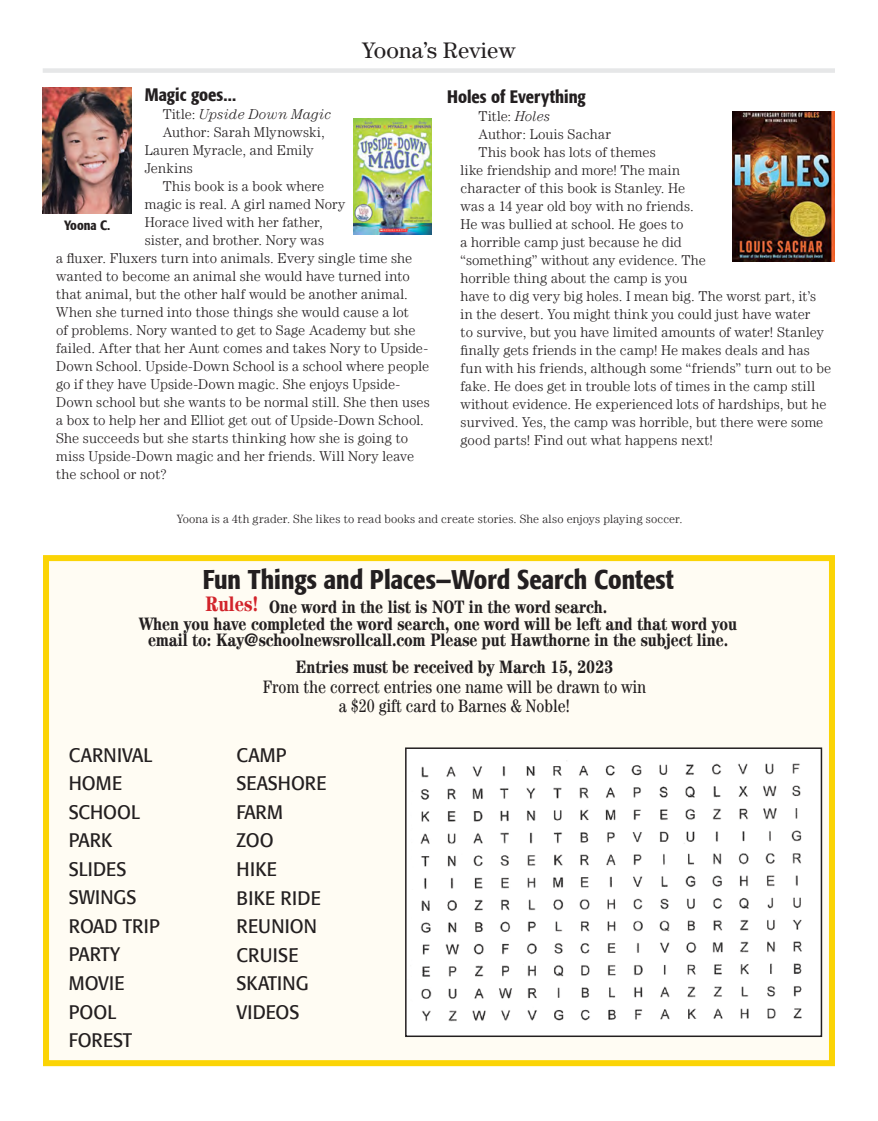
<style>
.page{position:relative;width:878px;height:1121px;background:#fff}
.page>*{position:absolute;margin:0;border:0;box-sizing:border-box;transform-origin:0 0}
.t1{font:500 condensed 27px "Formata";color:#231f20}
.t2{font:22.5px "Century LT";letter-spacing:.005em;color:#231f20}
.t3{font:700 condensed 21px "Century LT";color:#d2232a}
.t4{font:19.5px/28.5px "Formata";color:#231f20;scale:.95 1}
.t5{font:700 condensed 18px/16.5px "Century LT";color:#231f20;text-align:center}
.t6{font:condensed 18px/19.5px "Century LT";color:#231f20;text-align:center}
.t7{font:500 condensed 18px "Formata";color:#231f20}
.t8{font:300 14.25px "Century LT";letter-spacing:.01em;color:#231f20}
.t9{font:italic 300 14.25px "Century LT";letter-spacing:.02em;color:#231f20}
.t10{font:300 14.25px "Century LT";letter-spacing:.03em;color:#231f20}
.t11{font:500 condensed 13.5px "Formata";color:#231f20}
.t12{font:300 12px "Century LT";letter-spacing:.015em;color:#231f20}
.s1{font-style:normal}
.s2{font-style:italic}
</style>
<div class="page">
<div style="left:43px;top:555px;width:792px;height:511px;background:#fffcf3;border:6px solid #fbd405"></div>
<img style="left:408px;top:751px;width:411px;height:279px">
<div style="left:405px;top:747px;width:417px;height:290px;border:2px solid #231f20"></div>
<img style="left:43px;top:87px;width:88px;height:126px">
<img style="left:354px;top:119px;width:77px;height:116px">
<div style="left:43px;top:68px;width:792px;height:5px;background:#e6e7e8"></div>
<img style="left:732px;top:111px;width:103px;height:150px">
<h2 class="t2" style="left:361px;top:37px;width:156px">Yoona’s Review</h2>
<p class="t7" style="left:145px;top:84px;width:93px">Magic goes...</p>
<p class="t9" style="left:163px;top:106px;width:170px"><span class="s1">Title:</span> Upside Down Magic</p>
<p class="t8" style="left:163px;top:124px;width:163px">Author: Sarah Mlynowski,</p>
<p class="t8" style="left:145px;top:142px;width:170px">Lauren Myracle, and Emily</p>
<p class="t10" style="left:145px;top:160px;width:50px">Jenkins</p>
<p class="t8" style="left:163px;top:178px;width:163px">This book is a book where</p>
<p class="t8" style="left:145px;top:196px;width:202px">magic is real. A girl named Nory</p>
<p class="t8" style="left:145px;top:214px;width:179px">Horace lived with her father,</p>
<p class="t8" style="left:145px;top:232px;width:181px">sister, and brother. Nory was</p>
<p class="t8" style="left:56px;top:250px;width:357px">a fluxer. Fluxers turn into animals. Every single time she</p>
<p class="t8" style="left:56px;top:268px;width:355px">wanted to become an animal she would have turned into</p>
<p class="t8" style="left:56px;top:286px;width:353px">that animal, but the other half would be another animal.</p>
<p class="t8" style="left:56px;top:304px;width:354px">When she turned into those things she would cause a lot</p>
<p class="t8" style="left:56px;top:322px;width:361px">of problems. Nory wanted to get to Sage Academy but she</p>
<p class="t8" style="left:56px;top:340px;width:373px">failed. After that her Aunt comes and takes Nory to Upside-</p>
<p class="t8" style="left:56px;top:358px;width:374px">Down School. Upside-Down School is a school where people</p>
<p class="t8" style="left:56px;top:376px;width:345px">go if they have Upside-Down magic. She enjoys Upside-</p>
<p class="t8" style="left:56px;top:394px;width:375px">Down school but she wants to be normal still. She then uses</p>
<p class="t8" style="left:56px;top:412px;width:369px">a box to help her and Elliot get out of Upside-Down School.</p>
<p class="t8" style="left:56px;top:430px;width:353px">She succeeds but she starts thinking how she is going to</p>
<p class="t8" style="left:56px;top:448px;width:359px">miss Upside-Down magic and her friends. Will Nory leave</p>
<p class="t8" style="left:56px;top:466px;width:112px">the school or not?</p>
<p class="t11" style="left:64px;top:217px;width:48px">Yoona C.</p>
<p class="t7" style="left:447px;top:85px;width:140px">Holes of Everything</p>
<p class="t8" style="left:478px;top:108px;width:73px">Title: <span class="s2">Holes</span></p>
<p class="t8" style="left:478px;top:126px;width:134px">Author: Louis Sachar</p>
<p class="t8" style="left:478px;top:144px;width:179px">This book has lots of themes</p>
<p class="t8" style="left:460px;top:162px;width:221px">like friendship and more! The main</p>
<p class="t8" style="left:460px;top:180px;width:226px">character of this book is Stanley. He</p>
<p class="t8" style="left:460px;top:198px;width:235px">was a 14 year old boy with no friends.</p>
<p class="t8" style="left:460px;top:216px;width:224px">He was bullied at school. He goes to</p>
<p class="t8" style="left:460px;top:234px;width:223px">a horrible camp just because he did</p>
<p class="t8" style="left:460px;top:252px;width:247px">“something” without any evidence. The</p>
<p class="t8" style="left:460px;top:270px;width:228px">horrible thing about the camp is you</p>
<p class="t8" style="left:460px;top:288px;width:357px">have to dig very big holes. I mean big. The worst part, it’s</p>
<p class="t8" style="left:460px;top:306px;width:351px">in the desert. You might think you could just have water</p>
<p class="t8" style="left:460px;top:324px;width:365px">to survive, but you have limited amounts of water! Stanley</p>
<p class="t8" style="left:460px;top:342px;width:351px">finally gets friends in the camp! He makes deals and has</p>
<p class="t8" style="left:460px;top:360px;width:372px">fun with his friends, although some “friends” turn out to be</p>
<p class="t8" style="left:460px;top:378px;width:356px">fake. He does get in trouble lots of times in the camp still</p>
<p class="t8" style="left:460px;top:396px;width:367px">without evidence. He experienced lots of hardships, but he</p>
<p class="t8" style="left:460px;top:414px;width:364px">survived. Yes, the camp was horrible, but there were some</p>
<p class="t8" style="left:460px;top:432px;width:254px">good parts! Find out what happens next!</p>
<p class="t12" style="left:177px;top:512px;width:507px">Yoona is a 4th grader. She likes to read books and create stories. She also enjoys playing soccer.</p>
<h1 class="t1" style="left:203px;top:562px;width:472px">Fun Things and Places—Word Search Contest</h1>
<p class="t5" style="left:139px;top:598px;width:599px">One word in the list is NOT in the word search.<br>When you have completed the word search, one word will be left and that word you email to: Kay@schoolnewsrollcall.com Please put Hawthorne in the subject line.</p>
<h3 class="t3" style="left:205px;top:591px;width:55px">Rules!</h3>
<p class="t5" style="left:295px;top:658px;width:319px">Entries must be received by March 15, 2023</p>
<p class="t6" style="left:263px;top:676px;width:385px">From the correct entries one name will be drawn to win a $20 gift card to Barnes &amp; Noble!</p>
<h3 class="t4" style="left:69px;top:740px;width:97px">CARNIVAL<br>HOME<br>SCHOOL<br>PARK<br>SLIDES<br>SWINGS<br>ROAD TRIP<br>PARTY<br>MOVIE<br>POOL<br>FOREST</h3>
<h3 class="t4" style="left:236px;top:740px;width:96px">CAMP<br>SEASHORE<br>FARM<br>ZOO<br>HIKE<br>BIKE RIDE<br>REUNION<br>CRUISE<br>SKATING<br>VIDEOS</h3>
</div>
